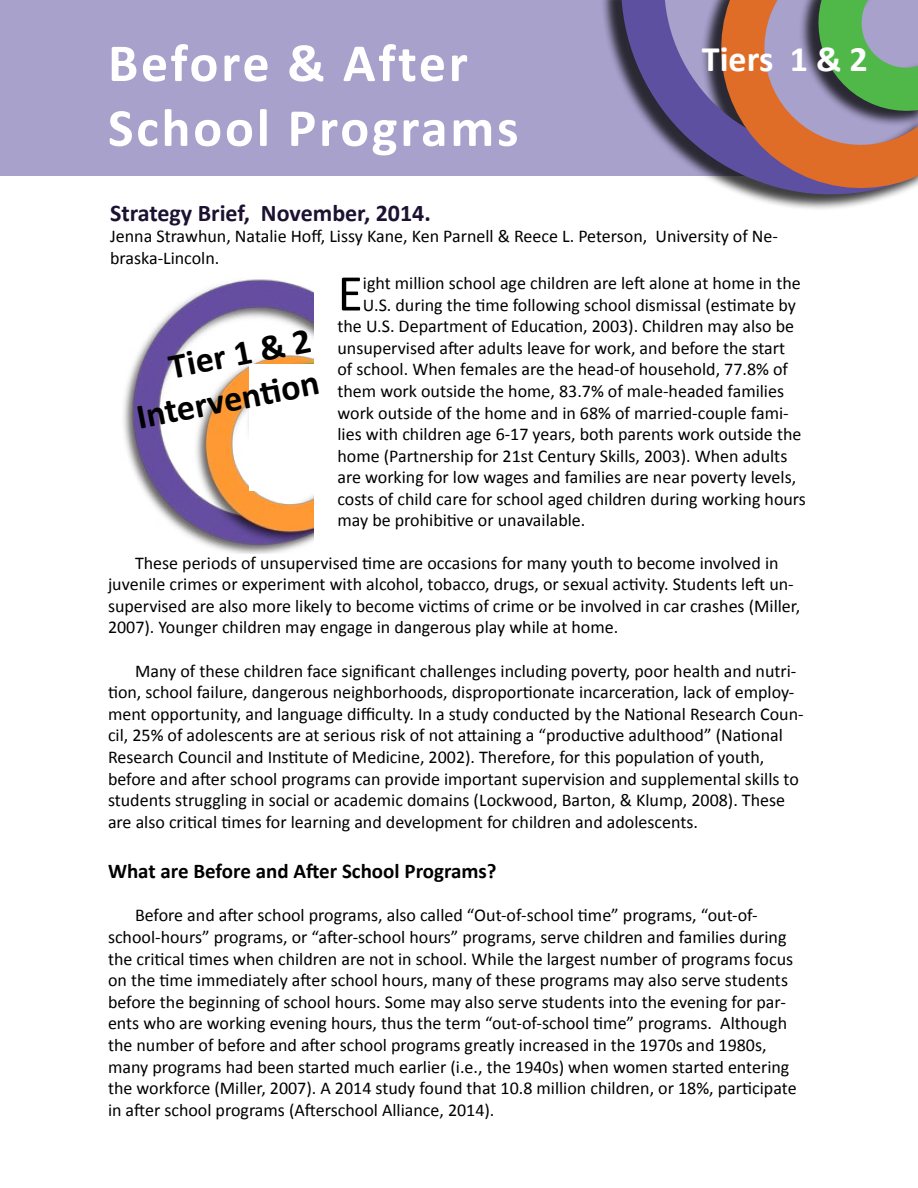
<style>
.page{position:relative;width:918px;height:1188px;background:#fff}
.page>*{position:absolute;margin:0;border:0;box-sizing:border-box;transform-origin:0 0}
.t1{font:700 54px/64.8px "Calibri";letter-spacing:.05em;color:#fff}
.t2{font:52.05px "Calibri";color:#000}
.t3{font:700 36px/43.2px "Calibri";color:#000;text-align:right}
.t4{font:700 36px "Calibri";color:#fff}
.t5{font:700 24px "Calibri";color:#1d1132}
.t6{font:700 21px "Calibri";color:#000}
.t7{font:18px/21.6px "Calibri";color:#000}
</style>
<div class="page">
<div style="left:0;top:0;width:918px;height:176px;background:#a7a1cc"></div>
<div style="left:600px;top:0;width:318px;height:211px;background:#000;opacity:.75"></div>
<svg style="left:621px;top:0;width:297px;height:197px"></svg>
<svg style="left:704px;top:0;width:214px;height:182px"></svg>
<img style="left:123px;top:279px;width:191px;height:275px">
<div style="left:249px;top:364px;width:81px;height:127px;background:#fff"></div>
<h1 class="t1" style="left:108px;top:31px;width:412px">Before &amp; After<br>School Programs</h1>
<h3 class="t4" style="left:702px;top:36px;width:167px">Tiers 1 &amp; 2</h3>
<h3 class="t5" style="left:110px;top:197px;width:322px">Strategy Brief, November, 2014.</h3>
<p class="t7" style="left:110px;top:225px;width:669px">Jenna Strawhun, Natalie Hoff, Lissy Kane, Ken Parnell &amp; Reece L. Peterson, University of Ne&shy;braska-Lincoln.</p>
<h3 class="t3" style="left:124px;top:354px;width:187px;rotate:-11deg">Tier 1 &amp; 2<br>Interventi on</h3>
<h2 class="t2" style="left:338px;top:260px;width:27px">E</h2>
<p class="t7" style="left:363px;top:272px;width:439px">ight million school age children are left alone at home in the</p>
<p class="t7" style="left:363px;top:294px;width:435px">U.S. during the time following school dismissal (estimate by</p>
<p class="t7" style="left:338px;top:315px;width:458px">the U.S. Department of Education, 2003). Children may also be</p>
<p class="t7" style="left:338px;top:337px;width:449px">unsupervised after adults leave for work, and before the start</p>
<p class="t7" style="left:338px;top:359px;width:452px">of school. When females are the head-of household, 77.8% of</p>
<p class="t7" style="left:338px;top:380px;width:448px">them work outside the home, 83.7% of male-headed families</p>
<p class="t7" style="left:338px;top:402px;width:453px">work outside of the home and in 68% of married-couple fami-</p>
<p class="t7" style="left:338px;top:423px;width:465px">lies with children age 6-17 years, both parents work outside the</p>
<p class="t7" style="left:338px;top:445px;width:451px">home (Partnership for 21st Century Skills, 2003). When adults</p>
<p class="t7" style="left:338px;top:467px;width:460px">are working for low wages and families are near poverty levels,</p>
<p class="t7" style="left:338px;top:488px;width:470px">costs of child care for school aged children during working hours</p>
<p class="t7" style="left:338px;top:510px;width:249px">may be prohibitive or unavailable.</p>
<p class="t7" style="left:108px;top:552px;width:694px;text-indent:27px">These periods of unsupervised time are occasions for many youth to become involved in juvenile crimes or experiment with alcohol, tobacco, drugs, or sexual activity. Students left un&shy;supervised are also more likely to become victims of crime or be involved in car crashes (Miller, 2007). Younger children may engage in dangerous play while at home.</p>
<p class="t7" style="left:108px;top:660px;width:697px;text-indent:27px">Many of these children face significant challenges including poverty, poor health and nutri&shy;tion, school failure, dangerous neighborhoods, disproportionate incarceration, lack of employ&shy;ment opportunity, and language difficulty. In a study conducted by the National Research Coun&shy;cil, 25% of adolescents are at serious risk of not attaining a “productive adulthood” (National Research Council and Institute of Medicine, 2002). Therefore, for this population of youth, before and after school programs can provide important supervision and supplemental skills to students struggling in social or academic domains (Lockwood, Barton, &amp; Klump, 2008). These are also critical times for learning and development for children and adolescents.</p>
<p class="t6" style="left:108px;top:858px;width:390px">What are Before and After School Programs?</p>
<p class="t7" style="left:108px;top:905px;width:690px;text-indent:27px">Before and after school programs, also called “Out-of-school time” programs, “out-of&shy;school-hours” programs, or “after-school hours” programs, serve children and families during the critical times when children are not in school. While the largest number of programs focus on the time immediately after school hours, many of these programs may also serve students before the beginning of school hours. Some may also serve students into the evening for par&shy;ents who are working evening hours, thus the term “out-of-school time” programs. Although the number of before and after school programs greatly increased in the 1970s and 1980s, many programs had been started much earlier (i.e., the 1940s) when women started entering the workforce (Miller, 2007). A 2014 study found that 10.8 million children, or 18%, participate in after school programs (Afterschool Alliance, 2014).</p>
</div>
